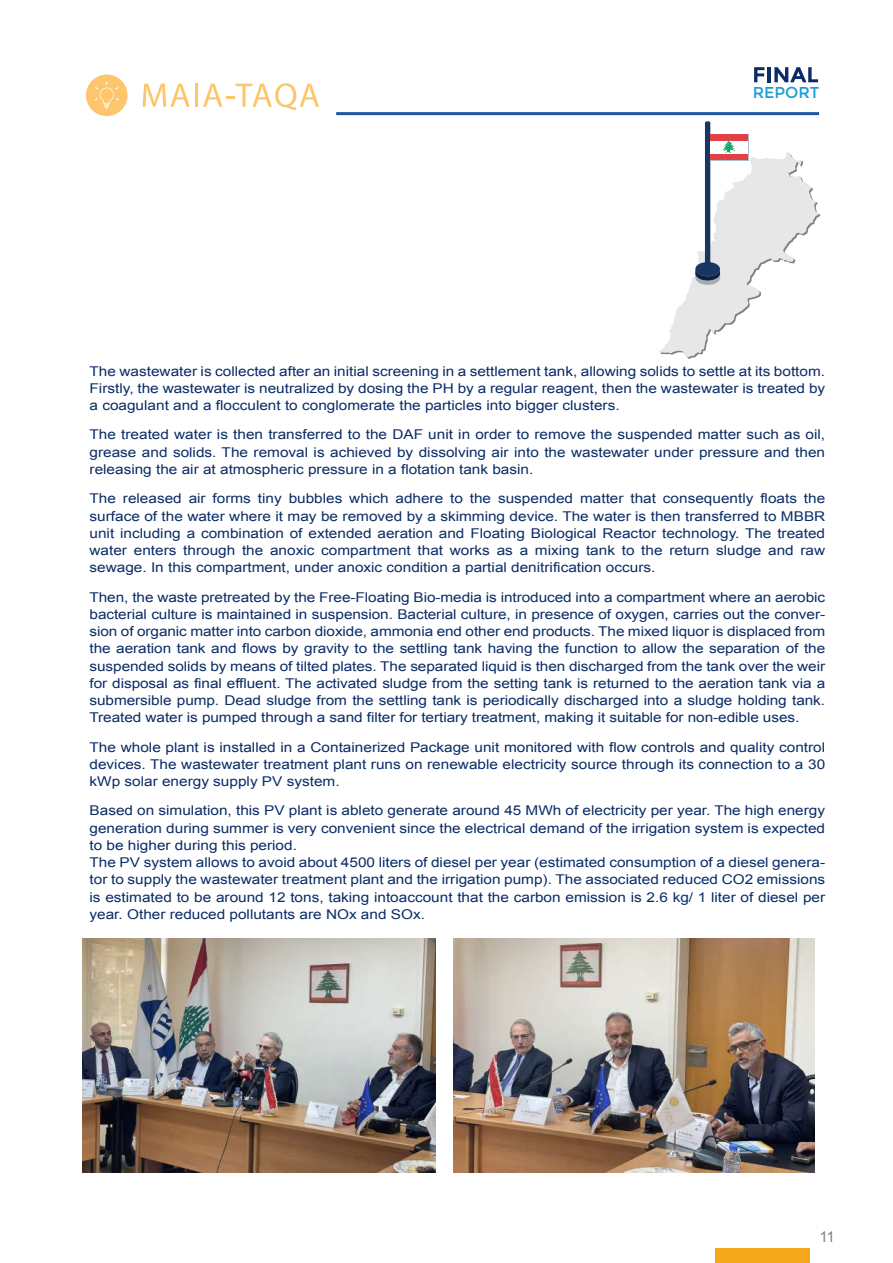
<style>
.page{position:relative;width:893px;height:1263px;background:#fff}
.page>*{position:absolute;margin:0;border:0;box-sizing:border-box;transform-origin:0 0}
.t1{font:15.75px "Montserrat";color:#199dd7}
.t2{font:15px "Arial";color:#808285}
.t3{font:13.5px/17.2px "Arial";color:#0a2c67;text-align:justify;scale:1.14 1}
</style>
<div class="page">
<div style="left:715px;top:1249px;width:95px;height:14px;background:#f5a71c"></div>
<div style="left:705px;top:121px;width:5px;height:148px;background:#183563;border-radius:2px"></div>
<div style="left:710px;top:134px;width:38px;height:7px;background:#e14045"></div>
<svg style="left:659px;top:141px;width:161px;height:218px"></svg>
<img style="left:83px;top:938px;width:352px;height:234px">
<svg style="left:754px;top:67px;width:10px;height:15px"></svg>
<hr style="left:767px;top:67px;width:4px;height:15px;background:#0a2c67">
<svg style="left:774px;top:67px;width:44px;height:15px"></svg>
<svg style="left:143px;top:84px;width:47px;height:23px"></svg>
<hr style="left:195px;top:84px;width:3px;height:23px;background:#fdc66d">
<svg style="left:203px;top:83px;width:116px;height:27px"></svg>
<div style="left:86px;top:75px;width:42px;height:41px;background:#fdc66d;border-radius:50%"></div>
<svg style="left:94px;top:81px;width:25px;height:28px"></svg>
<hr style="left:336px;top:112px;width:483px;height:3px;background:#1f54a1">
<img style="left:453px;top:938px;width:362px;height:234px">
<p class="t1" style="left:753px;top:83px;width:68px">REPORT</p>
<p class="t3" style="left:90px;top:362px;width:647px">The wastewater is collected after an initial screening in a settlement tank, allowing solids to settle at its bottom.<br>Firstly, the wastewater is neutralized by dosing the PH by a regular reagent, then the wastewater is treated by a coagulant and a flocculent to conglomerate the particles into bigger clusters.</p>
<p class="t3" style="left:90px;top:426px;width:647px">The treated water is then transferred to the DAF unit in order to remove the suspended matter such as oil, grease and solids. The removal is achieved by dissolving air into the wastewater under pressure and then releasing the air at atmospheric pressure in a flotation tank basin.</p>
<p class="t3" style="left:90px;top:490px;width:647px">The released air forms tiny bubbles which adhere to the suspended matter that consequently floats the surface of the water where it may be removed by a skimming device. The water is then transferred to MBBR unit including a combination of extended aeration and Floating Biological Reactor technology. The treated water enters through the anoxic compartment that works as a mixing tank to the return sludge and raw sewage. In this compartment, under anoxic condition a partial denitrification occurs.</p>
<p class="t3" style="left:90px;top:588px;width:647px">Then, the waste pretreated by the Free-Floating Bio-media is introduced into a compartment where an aerobic bacterial culture is maintained in suspension. Bacterial culture, in presence of oxygen, carries out the conver&shy;sion of organic matter into carbon dioxide, ammonia end other end products. The mixed liquor is displaced from the aeration tank and flows by gravity to the settling tank having the function to allow the separation of the suspended solids by means of tilted plates. The separated liquid is then discharged from the tank over the weir for disposal as final effluent. The activated sludge from the setting tank is returned to the aeration tank via a submersible pump. Dead sludge from the settling tank is periodically discharged into a sludge holding tank.<br>Treated water is pumped through a sand filter for tertiary treatment, making it suitable for non-edible uses.</p>
<p class="t3" style="left:90px;top:738px;width:647px">The whole plant is installed in a Containerized Package unit monitored with flow controls and quality control devices. The wastewater treatment plant runs on renewable electricity source through its connection to a 30 kWp solar energy supply PV system.</p>
<p class="t3" style="left:90px;top:802px;width:647px;text-align:left">Based on simulation, this PV plant is ableto generate around 45 MWh of electricity per year. The high energy generation during summer is very convenient since the electrical demand of the irrigation system is expected to be higher during this period.<br>The PV system allows to avoid about 4500 liters of diesel per year (estimated consumption of a diesel genera&shy;tor to supply the wastewater treatment plant and the irrigation pump). The associated reduced CO2 emissions is estimated to be around 12 tons, taking intoaccount that the carbon emission is 2.6 kg/ 1 liter of diesel per year. Other reduced pollutants are NOx and SOx.</p>
<p class="t2" style="left:819px;top:1227px;width:17px">11</p>
</div>
